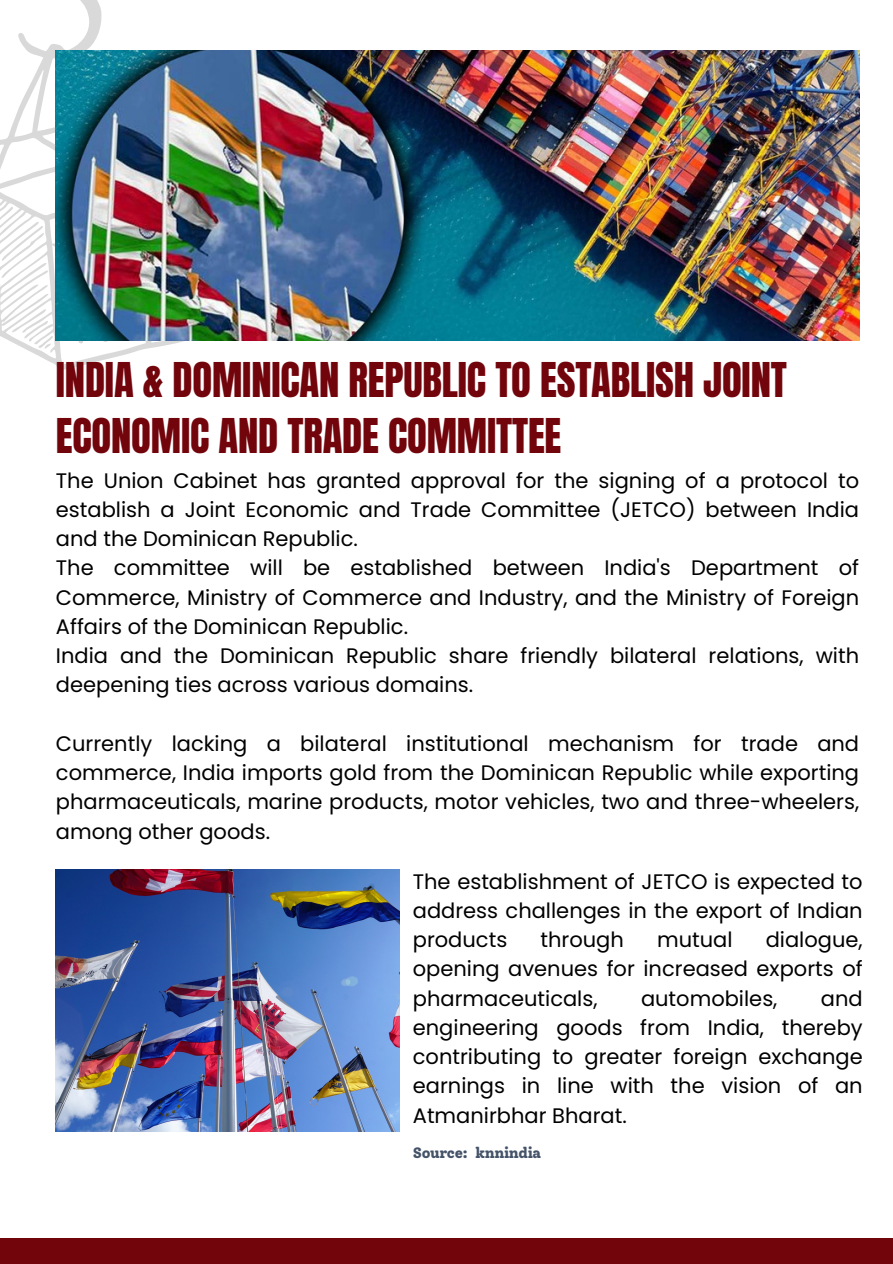
<style>
.page{position:relative;width:893px;height:1264px;background:#fff}
.page>*{position:absolute;margin:0;border:0;box-sizing:border-box;transform-origin:0 0}
.t1{font:40.8px/56.2px "Anton";letter-spacing:-.005em;color:#72040b}
.t2{font:21px/29.2px "Poppins";color:#000;text-align:justify}
.t3{font:800 15px "Solway";letter-spacing:-.025em;color:#455369}
</style>
<div class="page">
<img style="left:56px;top:869px;width:343px;height:262px">
<svg style="left:0;top:0;width:184px;height:370px"></svg>
<img style="left:56px;top:50px;width:803px;height:291px">
<div style="left:0;top:1238px;width:892px;height:25px;background:#72040b"></div>
<h1 class="t1" style="left:56px;top:352px;width:732px">INDIA &amp; DOMINICAN REPUBLIC TO ESTABLISH JOINT<br>ECONOMIC AND TRADE COMMITTEE</h1>
<p class="t2" style="left:56px;top:465px;width:804px;text-align:left">The Union Cabinet has granted approval for the signing of a protocol to establish a Joint Economic and Trade Committee (JETCO) between India and the Dominican Republic.<br>The committee will be established between India's Department of Commerce, Ministry of Commerce and Industry, and the Ministry of Foreign Affairs of the Dominican Republic.<br>India and the Dominican Republic share friendly bilateral relations, with deepening ties across various domains.</p>
<h2 class="t2" style="left:56px;top:729px;width:804px">Currently lacking a bilateral institutional mechanism for trade and commerce, India imports gold from the Dominican Republic while exporting pharmaceuticals, marine products, motor vehicles, two and three-wheelers, among other goods.</h2>
<h2 class="t2" style="left:413px;top:866px;width:451px">The establishment of JETCO is expected to address challenges in the export of Indian products</h2>
<h2 class="t2" style="left:413px;top:925px;width:451px;text-indent:353px">dialogue, opening avenues for increased exports of pharmaceuticals,</h2>
<h2 class="t2" style="left:540px;top:925px;width:85px">through</h2>
<h2 class="t2" style="left:657px;top:925px;width:77px">mutual</h2>
<h2 class="t2" style="left:641px;top:983px;width:138px">automobiles,</h2>
<h2 class="t2" style="left:413px;top:983px;width:451px;text-indent:408px">and engineering goods from India, thereby contributing to greater foreign exchange earnings in line with the vision of an Atmanirbhar Bharat.</h2>
<h2 class="t3" style="left:413px;top:1143px;width:130px">Source: knnindia</h2>
</div>
